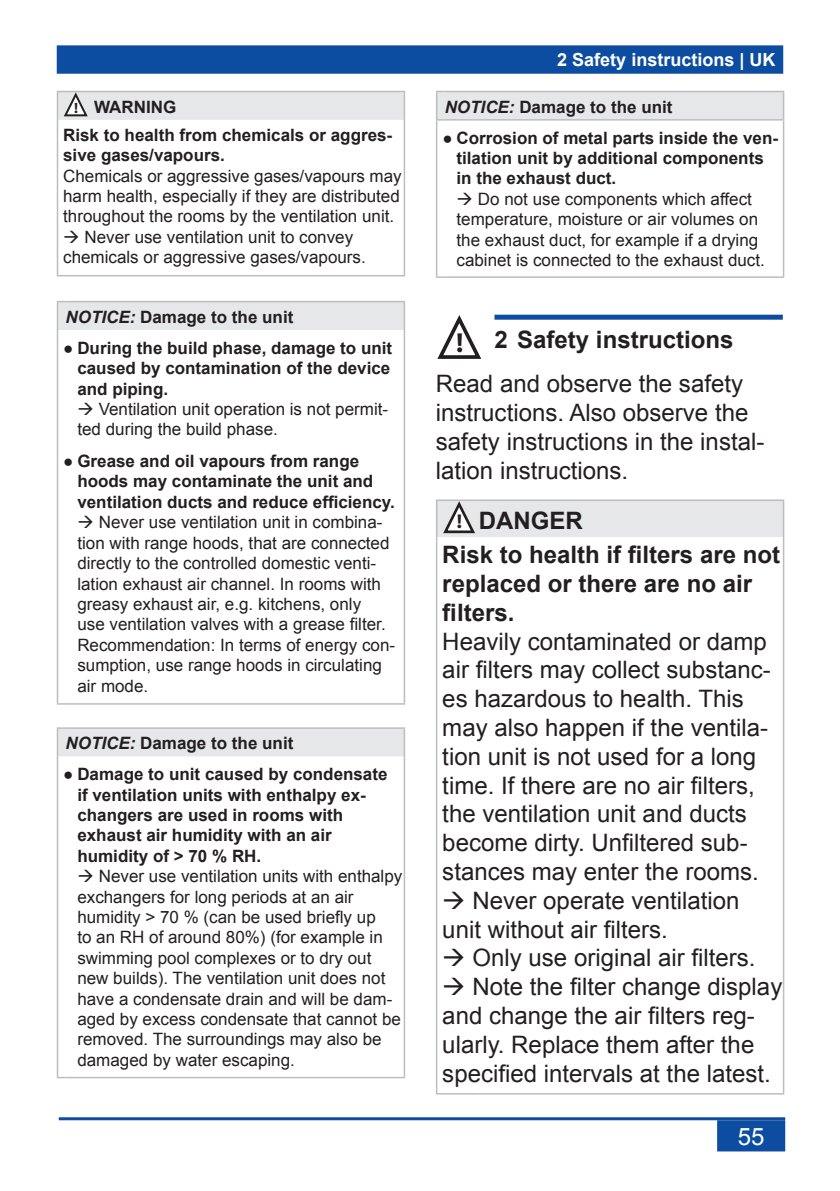
<style>
.page{position:relative;width:840px;height:1191px;background:#fff}
.page>*{position:absolute;margin:0;border:0;box-sizing:border-box;transform-origin:0 0}
.t1{font:700 27.6px "Myriad Pro";color:#231f20}
.Warnhinweis-Quelle{font:24px/28.8px "Arial";color:#231f20}
.Grundtext{font:24px/28.8px "Arial";color:#231f20}
.Warnhinweis-Quelle-2{font:700 24px/28.8px "Arial";color:#231f20}
.Überschrift_01_Icon{font:700 24px "Arial";color:#231f20}
.Signalwort{font:700 24px "Arial";color:#231f20}
.t2{font:24px "Arial";color:#fff}
.t3{font:700 20px "Myriad Pro";color:#231f20}
.t4{font:700 18px "Arial";color:#fff}
.Warnhinweis-Quelle-3{font:17px/20.4px "Arial";color:#231f20}
.Signalwort-2{font:700 17px/20.4px "Arial";color:#231f20}
.t5{font:700 15px "Myriad Pro";color:#231f20}
.s1{font-weight:700}
.s2{font-style:italic}
.s3{font-weight:400}
</style>
<div class="page">
<div style="left:58px;top:46px;width:723px;height:27px;background:#0d4da1"></div>
<div style="left:57px;top:45px;width:725px;height:29px;border:2px solid #0d4da1"></div>
<hr style="left:59px;top:1117px;width:725px;height:3px;background:#0d4da1">
<div style="left:717px;top:1121px;width:66px;height:29px;background:#0d4da1"></div>
<div style="left:716px;top:1120px;width:68px;height:31px;border:2px solid #0d4da1"></div>
<hr style="left:403px;top:120px;width:2px;height:155px;background:#bcbdc0">
<hr style="left:94px;top:91px;width:311px;height:1px;background:#bcbdc0">
<hr style="left:403px;top:92px;width:2px;height:28px;background:#bcbdc0">
<hr style="left:57px;top:120px;width:1px;height:155px;background:#bcbdc0">
<hr style="left:57px;top:275px;width:37px;height:1px;background:#bcbdc0">
<hr style="left:94px;top:275px;width:311px;height:1px;background:#bcbdc0">
<svg style="left:57px;top:91px;width:347px;height:29px;background:#e1e2e4"></svg>
<hr style="left:403px;top:330px;width:2px;height:373px;background:#bcbdc0">
<div style="left:57px;top:301px;width:346px;height:29px;background:#e6e7e9"></div>
<hr style="left:65px;top:301px;width:340px;height:1px;background:#bcbdc0">
<hr style="left:403px;top:302px;width:2px;height:28px;background:#bcbdc0">
<hr style="left:57px;top:330px;width:1px;height:373px;background:#bcbdc0">
<hr style="left:65px;top:703px;width:340px;height:1px;background:#bcbdc0">
<hr style="left:403px;top:756px;width:2px;height:320px;background:#bcbdc0">
<div style="left:57px;top:727px;width:346px;height:29px;background:#e6e7e9"></div>
<hr style="left:65px;top:727px;width:340px;height:2px;background:#bcbdc0">
<hr style="left:403px;top:729px;width:2px;height:27px;background:#bcbdc0">
<hr style="left:57px;top:756px;width:1px;height:320px;background:#bcbdc0">
<svg style="left:57px;top:1076px;width:8px;height:2px"></svg>
<hr style="left:65px;top:1076px;width:340px;height:2px;background:#bcbdc0">
<hr style="left:782px;top:121px;width:1px;height:155px;background:#bcbdc0">
<svg style="left:436px;top:91px;width:347px;height:30px;background:#e3e4e6"></svg>
<hr style="left:435px;top:121px;width:2px;height:155px;background:#bcbdc0">
<hr style="left:444px;top:119px;width:339px;height:2px;background:#bcbdc0">
<svg style="left:436px;top:276px;width:8px;height:2px"></svg>
<hr style="left:444px;top:276px;width:339px;height:2px;background:#bcbdc0">
<svg style="left:437px;top:315px;width:44px;height:44px"></svg>
<div style="left:494px;top:315px;width:288px;height:5px;background:#0d4da1"></div>
<hr style="left:782px;top:537px;width:1px;height:556px;background:#bcbdc0">
<hr style="left:435px;top:499px;width:43px;height:2px;background:#bcbdc0">
<hr style="left:435px;top:501px;width:2px;height:36px;background:#bcbdc0">
<hr style="left:478px;top:499px;width:305px;height:2px;background:#bcbdc0">
<hr style="left:435px;top:537px;width:2px;height:556px;background:#bcbdc0">
<hr style="left:435px;top:1093px;width:43px;height:1px;background:#bcbdc0">
<hr style="left:478px;top:1093px;width:305px;height:1px;background:#bcbdc0">
<div style="left:437px;top:501px;width:346px;height:36px;background:#e6e7e9"></div>
<p class="t5" style="left:74px;top:98px;width:6px">!</p>
<p class="Signalwort-2" style="left:94px;top:97px;width:84px">WARNING</p>
<p class="Warnhinweis-Quelle-3" style="left:63px;top:125px;width:340px"><span class="s1">Risk to health from chemicals or aggres&shy;sive gases/vapours.<br></span>Chemicals or aggressive gases/vapours may harm health, especially if they are distributed throughout the rooms by the ventilation unit.</p>
<p class="Warnhinweis-Quelle-3" style="left:63px;top:227px;width:304px">→ Never use ventilation unit to convey chemicals or aggressive gases/vapours.</p>
<p class="Signalwort-2" style="left:65px;top:307px;width:229px"><span class="s2">NOTICE:</span> Damage to the unit</p>
<p class="Signalwort-2" style="left:77px;top:338px;width:316px;text-align:justify;text-indent:-14px"><span class="s3">●</span> During the build phase, damage to unit caused by contamination of the device and piping.</p>
<p class="Warnhinweis-Quelle-3" style="left:77px;top:399px;width:312px">→ Ventilation unit operation is not permit&shy;ted during the build phase.</p>
<p class="Signalwort-2" style="left:77px;top:451px;width:319px;text-indent:-14px"><span class="s3">●</span> Grease and oil vapours from range hoods may contaminate the unit and ventilation ducts and reduce efficiency.</p>
<p class="Warnhinweis-Quelle-3" style="left:77px;top:512px;width:319px">→ Never use ventilation unit in combina&shy;tion with range hoods, that are connected directly to the controlled domestic venti&shy;lation exhaust air channel. In rooms with greasy exhaust air, e.g. kitchens, only<br>use ventilation valves with a grease filter.<br>Recommendation: In terms of energy con&shy;sumption, use range hoods in circulating air mode.</p>
<p class="Signalwort-2" style="left:65px;top:733px;width:229px"><span class="s2">NOTICE:</span> Damage to the unit</p>
<p class="Signalwort-2" style="left:77px;top:764px;width:311px;text-indent:-14px"><span class="s3">●</span> Damage to unit caused by condensate if ventilation units with enthalpy ex&shy;changers are used in rooms with exhaust air humidity with an air humidity of &gt; 70 % RH.</p>
<p class="Warnhinweis-Quelle-3" style="left:77px;top:866px;width:326px">→ Never use ventilation units with enthalpy exchangers for long periods at an air humidity &gt; 70 % (can be used briefly up<br>to an RH of around 80%) (for example in swimming pool complexes or to dry out new builds). The ventilation unit does not have a condensate drain and will be dam&shy;aged by excess condensate that cannot be removed. The surroundings may also be damaged by water escaping.</p>
<p class="t4" style="left:557px;top:48px;width:220px">2 Safety instructions | UK</p>
<p class="Signalwort-2" style="left:444px;top:97px;width:229px"><span class="s2">NOTICE:</span> Damage to the unit</p>
<p class="Signalwort-2" style="left:456px;top:128px;width:323px;text-indent:-14px"><span class="s3">●</span> Corrosion of metal parts inside the ven&shy;tilation unit by additional components in the exhaust duct.</p>
<p class="Warnhinweis-Quelle-3" style="left:456px;top:189px;width:310px">→ Do not use components which affect temperature, moisture or air volumes on the exhaust duct, for example if a drying cabinet is connected to the exhaust duct.</p>
<p class="t1" style="left:456px;top:325px;width:9px">!</p>
<p class="Überschrift_01_Icon" style="left:494px;top:323px;width:240px">2 Safety instructions</p>
<p class="Grundtext" style="left:435px;top:369px;width:330px">Read and observe the safety instructions. Also observe the safety instructions in the instal&shy;lation instructions.</p>
<p class="t3" style="left:456px;top:508px;width:7px">!</p>
<p class="Signalwort" style="left:478px;top:505px;width:105px">DANGER</p>
<p class="Warnhinweis-Quelle-2" style="left:442px;top:541px;width:339px">Risk to health if filters are not replaced or there are no air filters.</p>
<p class="Warnhinweis-Quelle" style="left:442px;top:627px;width:330px">Heavily contaminated or damp air filters may collect substanc&shy;es hazardous to health. This may also happen if the ventila&shy;tion unit is not used for a long time. If there are no air filters, the ventilation unit and ducts become dirty. Unfiltered sub&shy;stances may enter the rooms.</p>
<p class="Warnhinweis-Quelle" style="left:442px;top:886px;width:298px">→ Never operate ventilation unit without air filters.</p>
<p class="Warnhinweis-Quelle" style="left:442px;top:944px;width:314px">→ Only use original air filters.</p>
<p class="Warnhinweis-Quelle" style="left:442px;top:972px;width:341px">→ Note the filter change display and change the air filters reg&shy;ularly. Replace them after the specified intervals at the latest.</p>
<h2 class="t2" style="left:737px;top:1120px;width:28px">55</h2>
</div>
